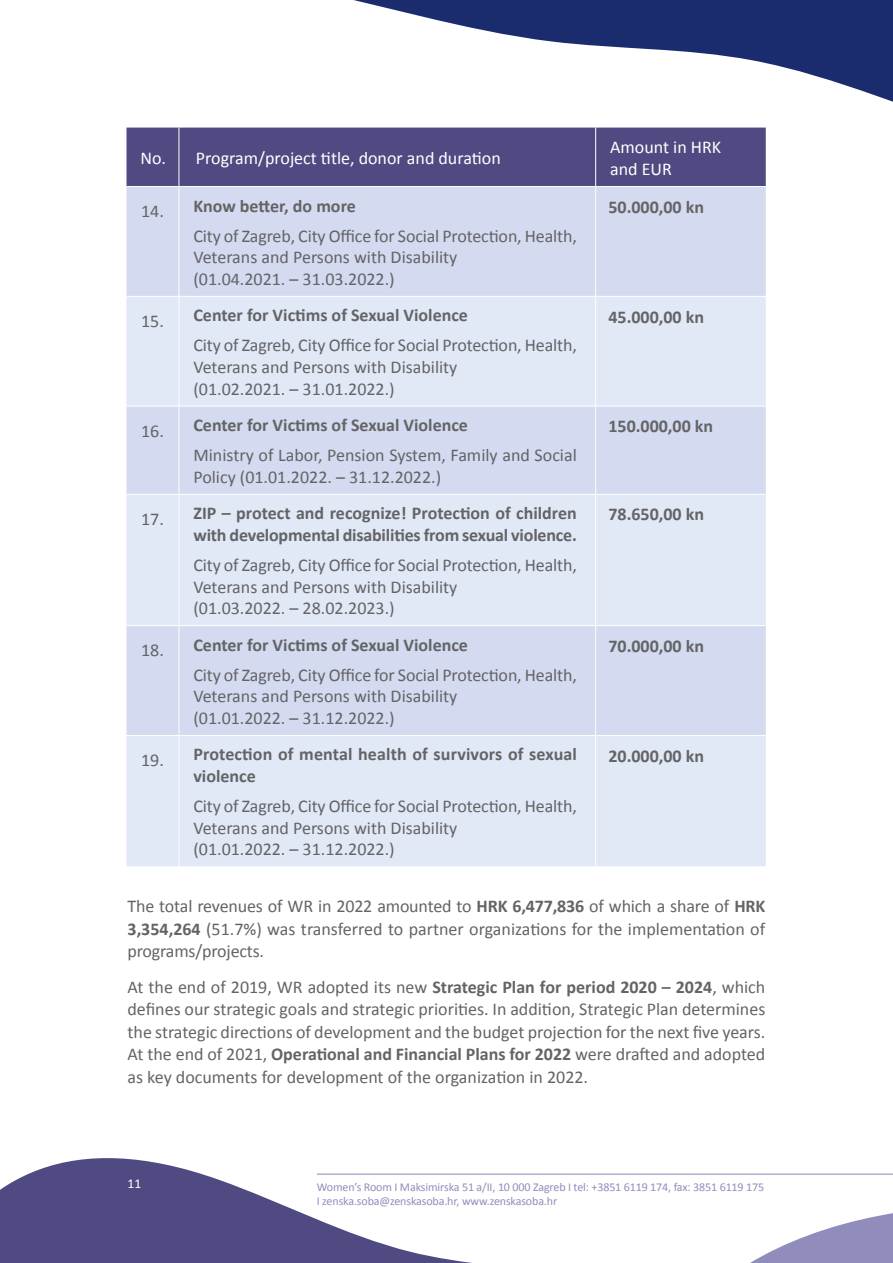
<style>
.page{position:relative;width:893px;height:1263px;background:#fff}
.page>*{position:absolute;margin:0;border:0;box-sizing:border-box;transform-origin:0 0}
.t1{font:18px/21.6px "Calibri";color:#636466}
.t2{font:700 18px/21.6px "Calibri";color:#636466;text-align:right}
.t3{font:18px/22.5px "Calibri";color:#fff}
.t4{font:13.5px "Calibri";color:#fff}
.t5{font:12px/14.4px "Calibri";letter-spacing:-.01em;color:#908dbc}
.s1{font-weight:700}
.s2{font-weight:400}
</style>
<div class="page">
<svg style="left:581px;top:1174px;width:312px;height:89px"></svg>
<svg style="left:126px;top:0;width:767px;height:128px"></svg>
<div style="left:126px;top:128px;width:640px;height:58px;background:#4f4b82"></div>
<div style="left:126px;top:187px;width:640px;height:109px;background:#d4daef"></div>
<svg style="left:126px;top:297px;width:640px;height:569px;background:#dce3f3"></svg>
<hr style="left:179px;top:128px;width:1px;height:58px;background:#fff">
<hr style="left:595px;top:128px;width:1px;height:58px;background:#fff">
<hr style="left:179px;top:187px;width:1px;height:109px;background:#fff">
<hr style="left:595px;top:187px;width:1px;height:109px;background:#fff">
<hr style="left:179px;top:297px;width:1px;height:109px;background:#fff">
<hr style="left:595px;top:297px;width:1px;height:109px;background:#fff">
<hr style="left:126px;top:406px;width:53px;height:1px;background:#fff">
<hr style="left:179px;top:406px;width:417px;height:1px;background:#fff">
<hr style="left:179px;top:406px;width:1px;height:88px;background:#fff">
<hr style="left:596px;top:406px;width:170px;height:1px;background:#fff">
<hr style="left:595px;top:406px;width:1px;height:88px;background:#fff">
<hr style="left:126px;top:494px;width:53px;height:1px;background:#fff">
<hr style="left:179px;top:494px;width:417px;height:1px;background:#fff">
<hr style="left:179px;top:495px;width:1px;height:130px;background:#fff">
<hr style="left:596px;top:494px;width:170px;height:1px;background:#fff">
<hr style="left:595px;top:495px;width:1px;height:130px;background:#fff">
<hr style="left:126px;top:625px;width:53px;height:1px;background:#fff">
<hr style="left:179px;top:625px;width:417px;height:1px;background:#fff">
<hr style="left:179px;top:626px;width:1px;height:109px;background:#fff">
<hr style="left:596px;top:625px;width:170px;height:1px;background:#fff">
<hr style="left:595px;top:626px;width:1px;height:109px;background:#fff">
<hr style="left:126px;top:735px;width:53px;height:1px;background:#fff">
<hr style="left:179px;top:735px;width:417px;height:1px;background:#fff">
<hr style="left:179px;top:736px;width:1px;height:130px;background:#fff">
<hr style="left:596px;top:735px;width:170px;height:1px;background:#fff">
<hr style="left:595px;top:736px;width:1px;height:130px;background:#fff">
<hr style="left:317px;top:1173px;width:576px;height:1px;background:#908dbc">
<svg style="left:0;top:1158px;width:515px;height:105px;fill:#4f4b82"></svg>
<p class="t3" style="left:141px;top:147px;width:362px">No. Program/project title, donor and duration</p>
<p class="t3" style="left:610px;top:135px;width:113px">Amount in HRK and EUR</p>
<p class="t1" style="left:193px;top:191px;width:385px;line-height:30.2px;text-indent:-52px">14. <span class="s1">Know better, do more<br></span>City of Zagreb, City Office for Social Protection, Health,</p>
<p class="t1" style="left:193px;top:246px;width:266px">Veterans and Persons with Disability (01.04.2021. – 31.03.2022.)</p>
<p class="t2" style="left:608px;top:196px;width:97px">50.000,00 kn</p>
<p class="t1" style="left:193px;top:300px;width:385px;line-height:30.2px;text-indent:-52px">15. <span class="s1">Center for Victims of Sexual Violence<br></span>City of Zagreb, City Office for Social Protection, Health,</p>
<p class="t1" style="left:193px;top:356px;width:266px">Veterans and Persons with Disability (01.02.2021. – 31.01.2022.)</p>
<p class="t1" style="left:193px;top:410px;width:385px;line-height:30.2px;text-indent:-52px">16. <span class="s1">Center for Victims of Sexual Violence<br></span>Ministry of Labor, Pension System, Family and Social</p>
<p class="t1" style="left:193px;top:466px;width:249px">Policy (01.01.2022. – 31.12.2022.)</p>
<p class="t2" style="left:141px;top:502px;width:437px"><span class="s2">17.</span> ZIP – protect and recognize! Protection of children with developmental disabilities from sexual violence.</p>
<p class="t1" style="left:193px;top:554px;width:385px">City of Zagreb, City Office for Social Protection, Health,<br>Veterans and Persons with Disability<br>(01.03.2022. – 28.02.2023.)</p>
<p class="t1" style="left:193px;top:630px;width:385px;line-height:30.2px;text-indent:-52px">18. <span class="s1">Center for Victims of Sexual Violence<br></span>City of Zagreb, City Office for Social Protection, Health,</p>
<p class="t1" style="left:193px;top:685px;width:266px">Veterans and Persons with Disability (01.01.2022. – 31.12.2022.)</p>
<p class="t2" style="left:193px;top:743px;width:385px;text-align:left;text-indent:-52px"><span class="s2">19.</span> Protection of mental health of survivors of sexual violence</p>
<p class="t1" style="left:193px;top:795px;width:385px">City of Zagreb, City Office for Social Protection, Health,<br>Veterans and Persons with Disability<br>(01.01.2022. – 31.12.2022.)</p>
<p class="t2" style="left:608px;top:306px;width:97px">45.000,00 kn</p>
<p class="t2" style="left:608px;top:415px;width:106px">150.000,00 kn</p>
<p class="t2" style="left:608px;top:504px;width:97px">78.650,00 kn</p>
<p class="t2" style="left:608px;top:635px;width:97px">70.000,00 kn</p>
<p class="t2" style="left:608px;top:745px;width:97px">20.000,00 kn</p>
<p class="t1" style="left:128px;top:895px;width:639px;line-height:22.5px;text-align:justify">The total revenues of WR in 2022 amounted to <span class="s1">HRK 6,477,836</span> of which a share of <span class="s1">HRK 3,354,264</span> (51.7%) was transferred to partner organizations for the implementation of programs/projects.</p>
<p class="t1" style="left:128px;top:975px;width:639px;line-height:22.5px;text-align:justify">At the end of 2019, WR adopted its new <span class="s1">Strategic Plan for period 2020 – 2024</span>, which defines our strategic goals and strategic priorities. In addition, Strategic Plan determines the strategic directions of development and the budget projection for the next five years.<br>At the end of 2021, <span class="s1">Operational and Financial Plans for 2022</span> were drafted and adopted as key documents for development of the organization in 2022.</p>
<p class="t4" style="left:128px;top:1175px;width:15px">11</p>
<p class="t5" style="left:317px;top:1179px;width:449px">Women’s Room I Maksimirska 51 a/II, 10 000 Zagreb I tel: +3851 6119 174, fax: 3851 6119 175<br>I zenska.soba@zenskasoba.hr, www.zenskasoba.hr</p>
</div>
